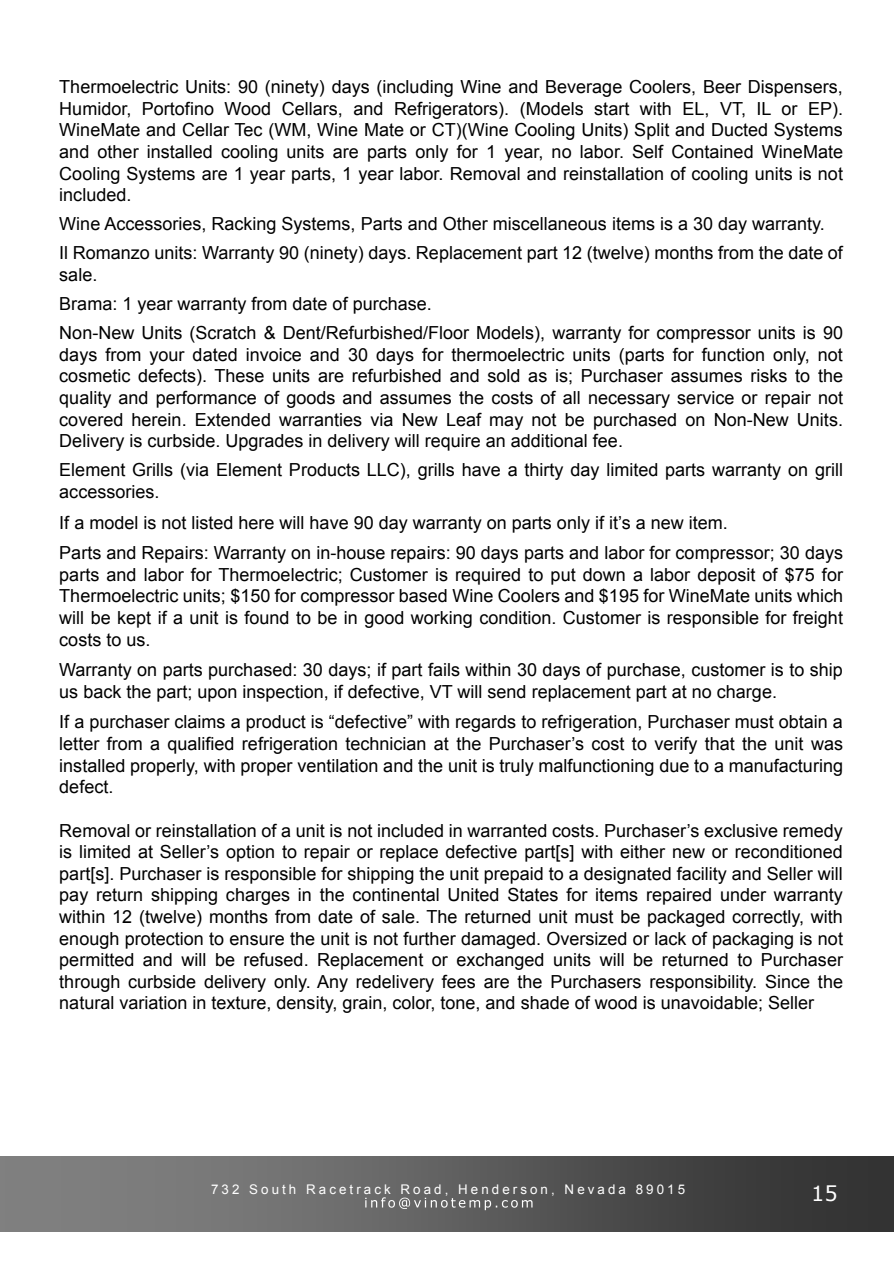
<style>
.page{position:relative;width:894px;height:1263px;background:#fff}
.page>*{position:absolute;margin:0;border:0;box-sizing:border-box;transform-origin:0 0}
.t1{font:20.85px "Verdana";color:#fff}
.t2{font:18px/21.6px "Arial";color:#000;text-align:justify}
.t3{font:13.35px "Arial";letter-spacing:.23em;color:#fff}
</style>
<div class="page">
<img style="left:0;top:1156px;width:892px;height:75px">
<svg style="left:365px;top:1197px;width:167px;height:13px;background:#7b7b7b"></svg>
<p class="t2" style="left:59px;top:76px;width:785px">Thermoelectric Units: 90 (ninety) days (including Wine and Beverage Coolers, Beer Dispensers, Humidor, Portofino Wood Cellars, and Refrigerators). (Models start with EL, VT, IL or EP).<br>WineMate and Cellar Tec (WM, Wine Mate or CT)(Wine Cooling Units) Split and Ducted Systems and other installed cooling units are parts only for 1 year, no labor. Self Contained WineMate Cooling Systems are 1 year parts, 1 year labor. Removal and reinstallation of cooling units is not included.</p>
<p class="t2" style="left:59px;top:210px;width:784px;line-height:29.1px">Wine Accessories, Racking Systems, Parts and Other miscellaneous items is a 30 day warranty.<br>Il Romanzo units: Warranty 90 (ninety) days. Replacement part 12 (twelve) months from the date of</p>
<p class="t2" style="left:59px;top:260px;width:785px;line-height:29.1px;text-align:left">sale.<br>Brama: 1 year warranty from date of purchase.<br>Non-New Units (Scratch &amp; Dent/Refurbished/Floor Models), warranty for compressor units is 90</p>
<p class="t2" style="left:59px;top:344px;width:785px">days from your dated invoice and 30 days for thermoelectric units (parts for function only, not cosmetic defects). These units are refurbished and sold as is; Purchaser assumes risks to the quality and performance of goods and assumes the costs of all necessary service or repair not covered herein. Extended warranties via New Leaf may not be purchased on Non-New Units.<br>Delivery is curbside. Upgrades in delivery will require an additional fee.</p>
<p class="t2" style="left:59px;top:459px;width:785px">Element Grills (via Element Products LLC), grills have a thirty day limited parts warranty on grill accessories.</p>
<p class="t2" style="left:59px;top:507px;width:785px;line-height:30.6px">If a model is not listed here will have 90 day warranty on parts only if it’s a new item.<br>Parts and Repairs: Warranty on in-house repairs: 90 days parts and labor for compressor; 30 days</p>
<p class="t2" style="left:59px;top:564px;width:785px">parts and labor for Thermoelectric; Customer is required to put down a labor deposit of $75 for Thermoelectric units; $150 for compressor based Wine Coolers and $195 for WineMate units which will be kept if a unit is found to be in good working condition. Customer is responsible for freight costs to us.</p>
<p class="t2" style="left:59px;top:659px;width:784px">Warranty on parts purchased: 30 days; if part fails within 30 days of purchase, customer is to ship us back the part; upon inspection, if defective, VT will send replacement part at no charge.</p>
<p class="t2" style="left:59px;top:711px;width:785px">If a purchaser claims a product is “defective” with regards to refrigeration, Purchaser must obtain a letter from a qualified refrigeration technician at the Purchaser’s cost to verify that the unit was installed properly, with proper ventilation and the unit is truly malfunctioning due to a manufacturing defect.</p>
<p class="t2" style="left:59px;top:819px;width:784px">Removal or reinstallation of a unit is not included in warranted costs. Purchaser’s exclusive remedy is limited at Seller’s option to repair or replace defective part[s] with either new or reconditioned part[s]. Purchaser is responsible for shipping the unit prepaid to a designated facility and Seller will pay return shipping charges in the continental United States for items repaired under warranty within 12 (twelve) months from date of sale. The returned unit must be packaged correctly, with enough protection to ensure the unit is not further damaged. Oversized or lack of packaging is not permitted and will be refused. Replacement or exchanged units will be returned to Purchaser through curbside delivery only. Any redelivery fees are the Purchasers responsibility. Since the natural variation in texture, density, grain, color, tone, and shade of wood is unavoidable; Seller</p>
<p class="t3" style="left:211px;top:1180px;width:475px">732 South Racetrack Road, Henderson, Nevada 89015</p>
<p class="t1" style="left:810px;top:1179px;width:28px">15</p>
</div>
